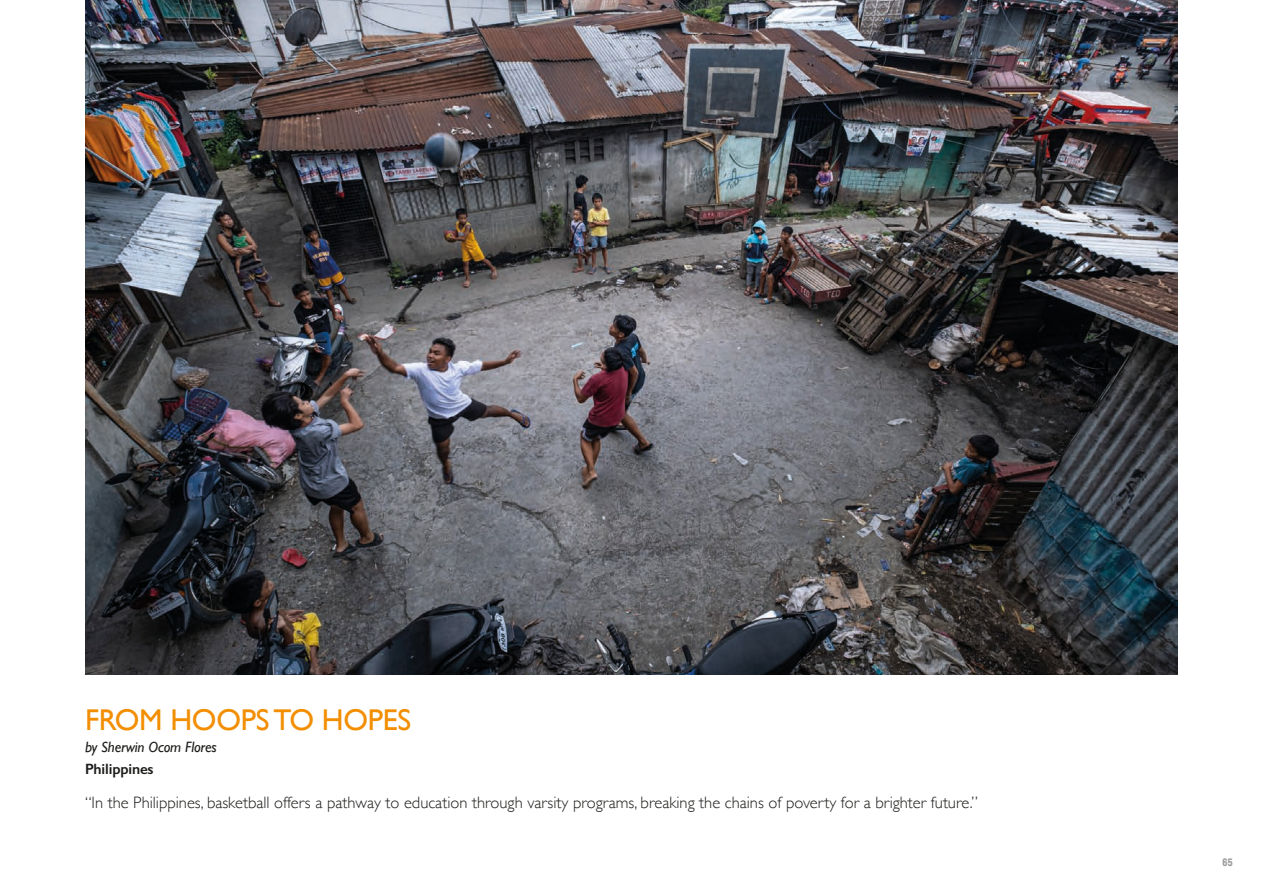
<style>
.page{position:relative;width:1263px;height:893px;background:#fff}
.page>*{position:absolute;margin:0;border:0;box-sizing:border-box;transform-origin:0 0}
.t1{font:30px "Gill Sans";letter-spacing:-.01em;color:#f28e00}
.t2{font:300 16.5px "Gill Sans";color:#1d1d1b}
.t3{font:italic 15px "Gill Sans";letter-spacing:-.01em;color:#1d1d1b}
.t4{font:600 15px "Gill Sans";letter-spacing:-.01em;color:#1d1d1b}
.t5{font:10.5px "FIBA";color:#9d9d9d}
</style>
<div class="page">
<img style="left:85px;top:0;width:1093px;height:675px">
<h1 class="t1" style="left:85px;top:702px;width:328px">FROM HOOPS TO HOPES</h1>
<p class="t3" style="left:85px;top:738px;width:133px">by Sherwin Ocom Flores</p>
<p class="t4" style="left:85px;top:760px;width:70px">Philippines</p>
<p class="t2" style="left:85px;top:789px;width:894px">“In the Philippines, basketball offers a pathway to education through varsity programs, breaking the chains of poverty for a brighter future.”</p>
<p class="t5" style="left:1222px;top:856px;width:12px">65</p>
</div>
